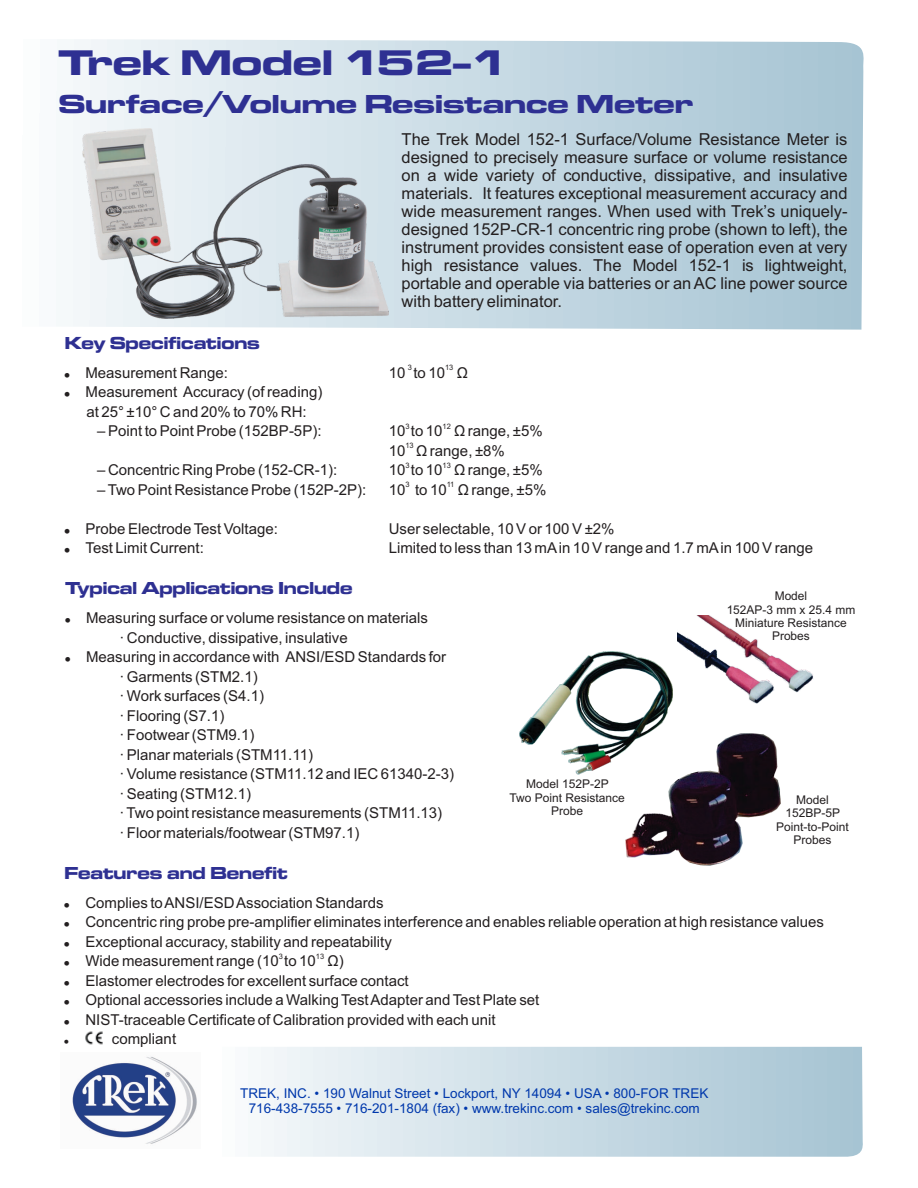
<style>
.page{position:relative;width:918px;height:1188px;background:#fff}
.page>*{position:absolute;margin:0;border:0;box-sizing:border-box;transform-origin:0 0}
.t1{font:36.9px "Microgramma D Bold Exte";color:#2e3092;scale:1.14 1}
.t2{font:27px "Microgramma D Bold Exte";color:#2e3092;scale:1.14 1}
.t3{font:18px "Microgramma D Bold Exte";color:#2e3092}
.t4{font:16.5px/18px "Arial";color:#231f20;text-align:justify}
.t5{font:15px/19.5px "Arial";color:#231f20}
.t6{font:13.5px/15.1px "Arial";color:#0038ac;text-align:center}
.t7{font:12px/13.4px "Arial";color:#231f20;text-align:center}
.t8{font:7.5px "Arial";color:#231f20}
</style>
<div class="page">
<svg style="left:261px;top:1047px;width:602px;height:110px;background:#cbdce5"></svg>
<svg style="left:73px;top:39px;width:791px;height:291px;background:#c4d8e2"></svg>
<img style="left:72px;top:1056px;width:125px;height:88px">
<img style="left:83px;top:129px;width:305px;height:190px">
<img style="left:678px;top:615px;width:135px;height:88px">
<img style="left:625px;top:734px;width:155px;height:131px">
<img style="left:519px;top:652px;width:153px;height:123px">
<img style="left:85px;top:1031px;width:18px;height:14px">
<h1 class="t1" style="left:59px;top:46px;width:396px">Trek Model 152-1</h1>
<h2 class="t2" style="left:59px;top:92px;width:558px">Surface/Volume Resistance Meter</h2>
<p class="t3" style="left:65px;top:335px;width:197px">Key Specifications</p>
<p class="t5" style="left:85px;top:364px;width:238px">Measurement Range:<br>Measurement Accuracy (of reading)</p>
<p class="t5" style="left:86px;top:403px;width:222px">at 25° ±10° C and 20% to 70% RH:</p>
<p class="t4" style="left:402px;top:132px;width:447px">The Trek Model 152-1 Surface/Volume Resistance Meter is designed to precisely measure surface or volume resistance on a wide variety of conductive, dissipative, and insulative materials. It features exceptional measurement accuracy and wide measurement ranges. When used with Trek’s uniquely&shy;designed 152P-CR-1 concentric ring probe (shown to left), the instrument provides consistent ease of operation even at very high resistance values. The Model 152-1 is lightweight, portable and operable via batteries or an AC line power source with battery eliminator.</p>
<p class="t8" style="left:408px;top:365px;width:6px">3</p>
<p class="t8" style="left:445px;top:365px;width:10px">13</p>
<p class="t5" style="left:389px;top:364px;width:81px">10 to 10 Ω</p>
<p class="t8" style="left:405px;top:424px;width:6px">3</p>
<p class="t8" style="left:443px;top:424px;width:10px">12</p>
<p class="t5" style="left:97px;top:423px;width:226px">– Point to Point Probe (152BP-5P):</p>
<p class="t5" style="left:389px;top:423px;width:156px">10 to 10 Ω range, ±5%</p>
<p class="t8" style="left:405px;top:443px;width:10px">13</p>
<p class="t5" style="left:389px;top:442px;width:118px">10 Ω range, ±8%</p>
<p class="t8" style="left:405px;top:463px;width:6px">3</p>
<p class="t8" style="left:443px;top:463px;width:10px">13</p>
<p class="t5" style="left:97px;top:462px;width:242px">– Concentric Ring Probe (152-CR-1):</p>
<p class="t5" style="left:389px;top:462px;width:156px">10 to 10 Ω range, ±5%</p>
<p class="t8" style="left:405px;top:482px;width:6px">3</p>
<p class="t8" style="left:447px;top:482px;width:9px">11</p>
<p class="t5" style="left:97px;top:481px;width:271px">– Two Point Resistance Probe (152P-2P):</p>
<p class="t5" style="left:389px;top:481px;width:159px">10 to 10 Ω range, ±5%</p>
<p class="t5" style="left:86px;top:520px;width:194px">Probe Electrode Test Voltage:</p>
<p class="t5" style="left:389px;top:520px;width:227px">User selectable, 10 V or 100 V ±2%</p>
<p class="t5" style="left:86px;top:540px;width:120px">Test Limit Current:</p>
<p class="t5" style="left:389px;top:540px;width:426px">Limited to less than 13 mAin 10 V range and 1.7 mAin 100 V range</p>
<p class="t3" style="left:65px;top:580px;width:289px">Typical Applications Include</p>
<p class="t5" style="left:86px;top:610px;width:343px">Measuring surface or volume resistance on materials</p>
<p class="t5" style="left:119px;top:629px;width:230px">· Conductive, dissipative, insulative</p>
<p class="t5" style="left:86px;top:649px;width:362px">Measuring in accordance with ANSI/ESD Standards for</p>
<p class="t5" style="left:119px;top:668px;width:140px">· Garments (STM2.1)</p>
<p class="t5" style="left:119px;top:688px;width:146px">· Work surfaces (S4.1)</p>
<p class="t5" style="left:119px;top:707px;width:107px">· Flooring (S7.1)</p>
<p class="t5" style="left:119px;top:727px;width:137px">· Footwear (STM9.1)</p>
<p class="t5" style="left:119px;top:746px;width:195px">· Planar materials (STM11.11)</p>
<p class="t5" style="left:119px;top:766px;width:336px">· Volume resistance (STM11.12 and IEC 61340-2-3)</p>
<p class="t5" style="left:119px;top:785px;width:133px">· Seating (STM12.1)</p>
<p class="t5" style="left:119px;top:805px;width:324px">· Two point resistance measurements (STM11.13)</p>
<p class="t5" style="left:119px;top:824px;width:242px">· Floor materials/footwear (STM97.1)</p>
<p class="t3" style="left:65px;top:865px;width:225px">Features and Benefit</p>
<p class="t5" style="left:85px;top:894px;width:300px">Complies to ANSI/ESD Association Standards</p>
<p class="t7" style="left:510px;top:779px;width:117px">Model 152P-2P<br>Two Point Resistance<br>Probe</p>
<p class="t7" style="left:727px;top:590px;width:130px">Model<br>152AP-3 mm x 25.4 mm<br>Miniature Resistance<br>Probes</p>
<p class="t7" style="left:776px;top:794px;width:74px">Model<br>152BP-5P<br>Point-to-Point<br>Probes</p>
<p class="t5" style="left:85px;top:914px;width:740px">Concentric ring probe pre-amplifier eliminates interference and enables reliable operation at high resistance values<br>Exceptional accuracy, stability and repeatability</p>
<p class="t5" style="left:85px;top:972px;width:456px">Elastomer electrodes for excellent surface contact<br>Optional accessories include a Walking Test Adapter and Test Plate set</p>
<p class="t5" style="left:112px;top:1031px;width:66px">compliant</p>
<p class="t8" style="left:279px;top:954px;width:6px">3</p>
<p class="t8" style="left:316px;top:954px;width:10px">13</p>
<p class="t5" style="left:85px;top:953px;width:260px">Wide measurement range (10 to 10 Ω)</p>
<p class="t5" style="left:85px;top:1011px;width:412px">NIST-traceable Certificate of Calibration provided with each unit</p>
<p class="t6" style="left:240px;top:1087px;width:470px">TREK, INC. • 190 Walnut Street • Lockport, NY 14094 • USA • 800-FOR TREK<br>716-438-7555 • 716-201-1804 (fax) • www.trekinc.com • sales@trekinc.com</p>
</div>
